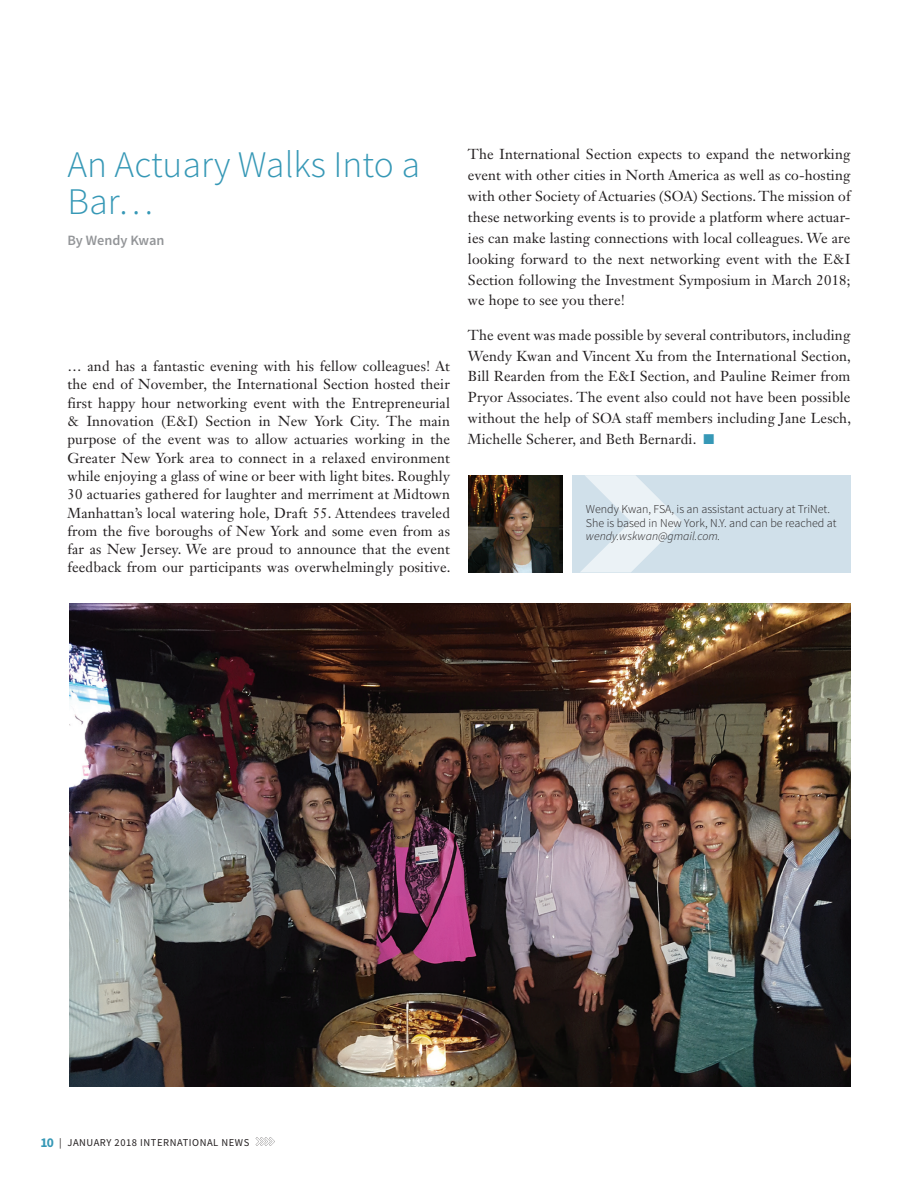
<style>
.page{position:relative;width:918px;height:1188px;background:#fff}
.page>*{position:absolute;margin:0;border:0;box-sizing:border-box;transform-origin:0 0}
.t1{font:300 37.5px/37.8px "Source Sans Pro";color:#3698b6}
.t2{font:14.25px/20.9px "Janson Text LT Std";letter-spacing:.01em;color:#231f20;text-align:justify}
.t3{font:600 14.25px "Source Sans Pro";color:#939598}
.t4{font:300 12px/13.5px "Source Sans Pro";color:#231f20}
.t5{font:italic 300 12px "Source Sans Pro";color:#231f20}
.t6{font:10.5px "Source Sans Pro";letter-spacing:.05em;color:#231f20}
.s1{color:#3698b6}
.s2{font-weight:700;font-size:13.5px;color:#3698b6}
</style>
<div class="page">
<svg style="left:256px;top:1137px;width:19px;height:9px"></svg>
<div style="left:572px;top:475px;width:278px;height:97px;background:#d0e0ea"></div>
<svg style="left:581px;top:475px;width:101px;height:97px"></svg>
<img style="left:468px;top:475px;width:94px;height:97px">
<img style="left:69px;top:604px;width:781px;height:483px">
<h1 class="t1" style="left:68px;top:145px;width:354px">An Actuary Walks Into a<br>Bar…</h1>
<p class="t3" style="left:68px;top:231px;width:99px">By Wendy Kwan</p>
<p class="t2" style="left:68px;top:357px;width:384px;line-height:18.3px">… and has a fantastic evening with his fellow colleagues! At the end of November, the International Section hosted their first happy hour networking event with the Entrepreneurial &amp; Innovation (E&amp;I) Section in New York City. The main purpose of the event was to allow actuaries working in the Greater New York area to connect in a relaxed environment while enjoying a glass of wine or beer with light bites. Roughly 30 actuaries gathered for laughter and merriment at Midtown Manhattan’s local watering hole, Draft 55. Attendees traveled from the five boroughs of New York and some even from as far as New Jersey. We are proud to announce that the event feedback from our participants was overwhelmingly positive.</p>
<p class="t2" style="left:468px;top:144px;width:384px">The International Section expects to expand the networking event with other cities in North America as well as co-hosting with other Society of Actuaries (SOA) Sections. The mission of these networking events is to provide a platform where actuar&shy;ies can make lasting connections with local colleagues. We are looking forward to the next networking event with the E&amp;I Section following the Investment Symposium in March 2018; we hope to see you there!</p>
<p class="t2" style="left:468px;top:324px;width:385px">The event was made possible by several contributors, including Wendy Kwan and Vincent Xu from the International Section, Bill Rearden from the E&amp;I Section, and Pauline Reimer from Pryor Associates. The event also could not have been possible without the help of SOA staff members including Jane Lesch, Michelle Scherer, and Beth Bernardi. <span class="s1">■</span></p>
<p class="t4" style="left:586px;top:503px;width:252px">Wendy Kwan, FSA, is an assistant actuary at TriNet.<br>She is based in New York, N.Y. and can be reached at</p>
<p class="t5" style="left:586px;top:529px;width:136px">wendy.wskwan@gmail.com.</p>
<p class="t6" style="left:40px;top:1136px;width:210px"><span class="s2">10</span> | JANUARY 2018 INTERNATIONAL NEWS</p>
</div>
